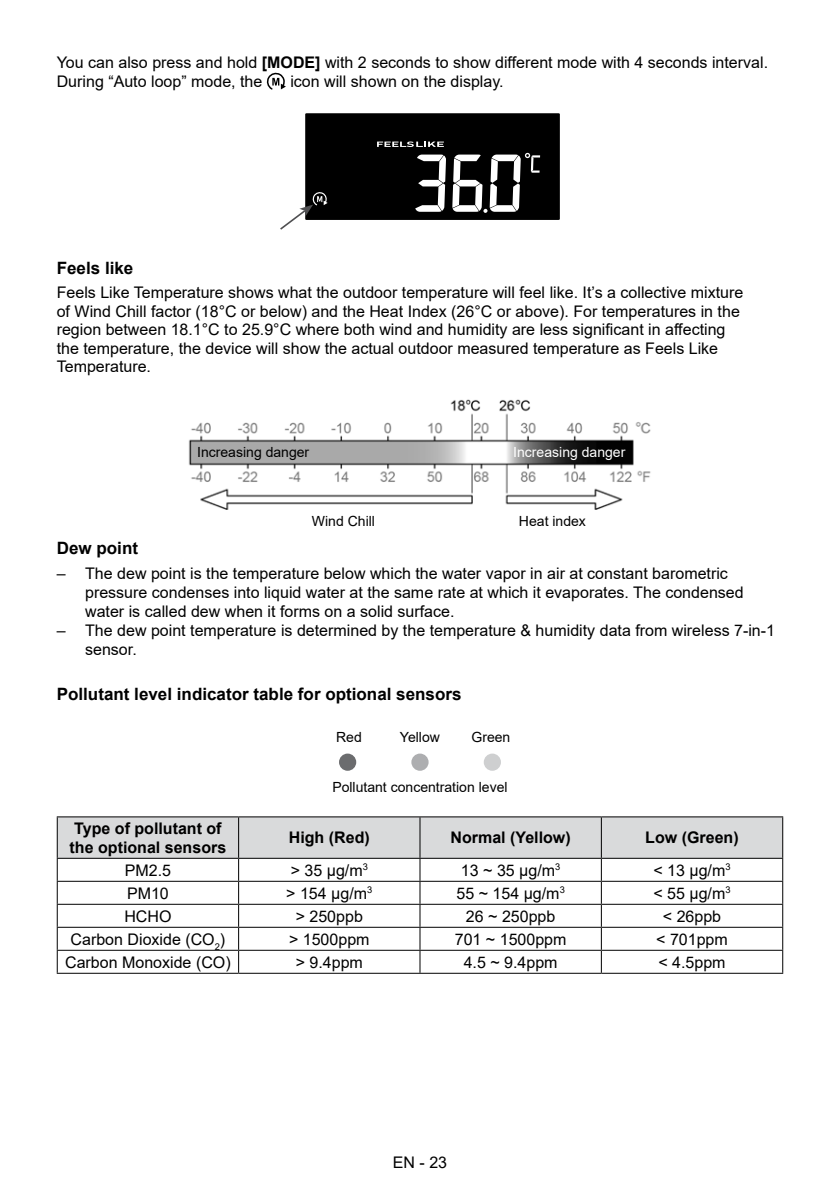
<style>
.page{position:relative;width:840px;height:1191px;background:#fff}
.page>*{position:absolute;margin:0;border:0;box-sizing:border-box;transform-origin:0 0}
.t1{font:700 17px "Arial";color:#000}
.t2{font:16px/18.4px "Arial";color:#000}
.t3{font:700 16px/18.4px "Arial";color:#000}
.t4{font:14px "Arial";color:#000}
.t5{font:14px "Arial";color:#fff}
.s1{font-weight:700}
</style>
<div class="page">
<svg style="left:267px;top:73px;width:19px;height:17px"></svg>
<div style="left:305px;top:113px;width:254px;height:107px;background:#000"></div>
<svg style="left:377px;top:141px;width:66px;height:6px"></svg>
<svg style="left:415px;top:155px;width:31px;height:57px"></svg>
<svg style="left:452px;top:153px;width:88px;height:60px"></svg>
<svg style="left:280px;top:191px;width:47px;height:39px"></svg>
<img style="left:188px;top:399px;width:463px;height:110px">
<div style="left:339px;top:753px;width:17px;height:17px;background:#6b6c6e;border-radius:50%"></div>
<div style="left:411px;top:753px;width:17px;height:17px;background:#adaeb0;border-radius:50%"></div>
<div style="left:483px;top:753px;width:17px;height:17px;background:#cecfd0;border-radius:50%"></div>
<hr style="left:57px;top:816px;width:181px;height:1px;background:#000">
<hr style="left:238px;top:816px;width:182px;height:1px;background:#000">
<hr style="left:420px;top:816px;width:181px;height:1px;background:#000">
<hr style="left:601px;top:816px;width:181px;height:1px;background:#000">
<svg style="left:57px;top:817px;width:725px;height:155px"></svg>
<hr style="left:57px;top:972px;width:181px;height:1px;background:#000">
<hr style="left:238px;top:972px;width:182px;height:1px;background:#000">
<hr style="left:420px;top:972px;width:181px;height:1px;background:#000">
<hr style="left:601px;top:972px;width:181px;height:1px;background:#000">
<p class="t2" style="left:57px;top:53px;width:712px">You can also press and hold <span class="s1">[MODE]</span> with 2 seconds to show different mode with 4 seconds interval.<br>During “Auto loop” mode, the</p>
<p class="t2" style="left:290px;top:72px;width:215px">icon will shown on the display.</p>
<p class="t1" style="left:57px;top:256px;width:78px">Feels like</p>
<p class="t2" style="left:57px;top:283px;width:687px">Feels Like Temperature shows what the outdoor temperature will feel like. It’s a collective mixture of Wind Chill factor (18°C or below) and the Heat Index (26°C or above). For temperatures in the region between 18.1°C to 25.9°C where both wind and humidity are less significant in affecting the temperature, the device will show the actual outdoor measured temperature as Feels Like Temperature.</p>
<p class="t4" style="left:197px;top:442px;width:114px">Increasing danger</p>
<p class="t5" style="left:513px;top:442px;width:114px">Increasing danger</p>
<p class="t4" style="left:312px;top:511px;width:64px">Wind Chill</p>
<p class="t4" style="left:518px;top:511px;width:68px">Heat index</p>
<p class="t1" style="left:57px;top:536px;width:83px">Dew point</p>
<p class="t2" style="left:85px;top:563px;width:659px;line-height:19.2px;text-indent:-28px">– The dew point is the temperature below which the water vapor in air at constant barometric pressure condenses into liquid water at the same rate at which it evaporates. The condensed water is called dew when it forms on a solid surface.</p>
<p class="t2" style="left:85px;top:621px;width:691px;line-height:19.2px;text-indent:-28px">– The dew point temperature is determined by the temperature &amp; humidity data from wireless 7-in-1 sensor.</p>
<p class="t1" style="left:57px;top:682px;width:406px">Pollutant level indicator table for optional sensors</p>
<p class="t4" style="left:336px;top:727px;width:27px">Red</p>
<p class="t4" style="left:400px;top:727px;width:41px">Yellow</p>
<p class="t4" style="left:471px;top:727px;width:40px">Green</p>
<p class="t4" style="left:332px;top:777px;width:177px">Pollutant concentration level</p>
<p class="t3" style="left:70px;top:819px;width:158px">Type of pollutant of the optional sensors</p>
<p class="t3" style="left:288px;top:828px;width:82px">High (Red)</p>
<p class="t3" style="left:450px;top:828px;width:122px">Normal (Yellow)</p>
<p class="t3" style="left:645px;top:828px;width:95px">Low (Green)</p>
<p class="t2" style="left:125px;top:860px;width:48px">PM2.5</p>
<p class="t2" style="left:290px;top:860px;width:79px">&gt; 35 μg/m<sup>3</sup></p>
<p class="t2" style="left:460px;top:860px;width:101px">13 ~ 35 μg/m<sup>3</sup></p>
<p class="t2" style="left:653px;top:860px;width:79px">&lt; 13 μg/m<sup>3</sup></p>
<p class="t2" style="left:127px;top:883px;width:43px">PM10</p>
<p class="t2" style="left:286px;top:883px;width:88px">&gt; 154 μg/m<sup>3</sup></p>
<p class="t2" style="left:456px;top:883px;width:110px">55 ~ 154 μg/m<sup>3</sup></p>
<p class="t2" style="left:653px;top:883px;width:79px">&lt; 55 μg/m<sup>3</sup></p>
<p class="t2" style="left:124px;top:906px;width:49px">HCHO</p>
<p class="t2" style="left:295px;top:906px;width:69px">&gt; 250ppb</p>
<p class="t2" style="left:465px;top:906px;width:91px">26 ~ 250ppb</p>
<p class="t2" style="left:662px;top:906px;width:60px">&lt; 26ppb</p>
<p class="t2" style="left:70px;top:929px;width:156px">Carbon Dioxide (CO<sub>2</sub>)</p>
<p class="t2" style="left:289px;top:929px;width:82px">&gt; 1500ppm</p>
<p class="t2" style="left:454px;top:929px;width:113px">701 ~ 1500ppm</p>
<p class="t2" style="left:655px;top:929px;width:73px">&lt; 701ppm</p>
<p class="t2" style="left:65px;top:952px;width:167px">Carbon Monoxide (CO)</p>
<p class="t2" style="left:295px;top:952px;width:69px">&gt; 9.4ppm</p>
<p class="t2" style="left:463px;top:952px;width:95px">4.5 ~ 9.4ppm</p>
<p class="t2" style="left:658px;top:952px;width:69px">&lt; 4.5ppm</p>
<p class="t2" style="left:392px;top:1153px;width:56px">EN - 23</p>
</div>
